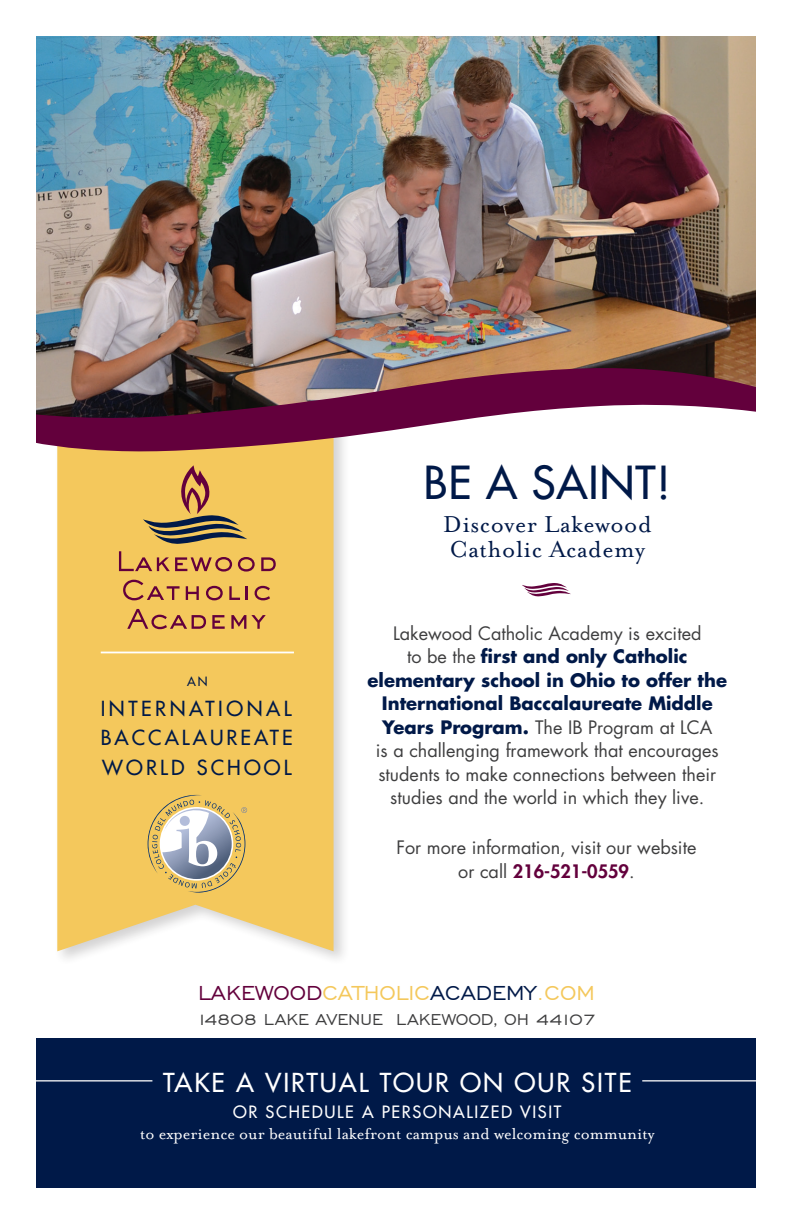
<style>
.page{position:relative;width:792px;height:1224px;background:#fff}
.page>*{position:absolute;margin:0;border:0;box-sizing:border-box;transform-origin:0 0}
.t1{font:44.4px "Futura";letter-spacing:.02em;color:#001948}
.t2{font:26.4px/24.4px "Mrs Eaves Roman";letter-spacing:.02em;color:#001948}
.t3{font:25.6px "Engravers Gothic BT";color:#f4c85c}
.t4{font:25.4px "Futura";letter-spacing:.075em;color:#fff}
.t5{font:20.2px/29.8px "Futura";letter-spacing:.155em;color:#001948;text-align:justify}
.t6{font:20px "Engravers Gothic BT";color:#3e3e3f}
.t7{font:18px/23.4px "Futura";color:#3e3e3f;text-align:center}
.t8{font:18px "Mrs Eaves Roman";color:#fff}
.t9{font:16.6px "Futura";letter-spacing:.1em;color:#fff}
.t10{font:12.4px "Futura";color:#001948}
.s1{font-weight:700;color:#001948}
.s2{font-weight:800;color:#63003c}
.s3{color:#63003c}
.s4{color:#001948}
</style>
<div class="page">
<div style="left:53px;top:393px;width:297px;height:574px;background:#231f20;opacity:.2"></div>
<svg style="left:57px;top:461px;width:277px;height:490px;background:#f3ca65"></svg>
<img style="left:36px;top:36px;width:720px;height:323px">
<hr style="left:101px;top:652px;width:193px;height:1px;background:#fff">
<svg style="left:119px;top:551px;width:113px;height:21px;background:#d29954"></svg>
<svg style="left:238px;top:557px;width:17px;height:15px"></svg>
<svg style="left:261px;top:557px;width:15px;height:14px"></svg>
<svg style="left:123px;top:580px;width:57px;height:20px"></svg>
<svg style="left:186px;top:586px;width:13px;height:14px"></svg>
<svg style="left:206px;top:586px;width:17px;height:14px"></svg>
<svg style="left:229px;top:586px;width:11px;height:14px"></svg>
<svg style="left:246px;top:586px;width:2px;height:14px"></svg>
<svg style="left:255px;top:586px;width:15px;height:14px"></svg>
<svg style="left:127px;top:609px;width:79px;height:20px;background:#d09754"></svg>
<svg style="left:212px;top:615px;width:13px;height:14px"></svg>
<svg style="left:231px;top:615px;width:35px;height:14px"></svg>
<svg style="left:143px;top:465px;width:104px;height:80px;background:#c6a156"></svg>
<svg style="left:148px;top:795px;width:99px;height:98px"></svg>
<div style="left:36px;top:1038px;width:720px;height:150px;background:#001948"></div>
<svg style="left:36px;top:359px;width:720px;height:102px"></svg>
<hr style="left:642px;top:1080px;width:114px;height:1px;background:#fff">
<hr style="left:36px;top:1080px;width:116px;height:1px;background:#fff">
<svg style="left:522px;top:583px;width:49px;height:14px"></svg>
<p class="t10" style="left:187px;top:673px;width:22px">AN</p>
<p class="t5" style="left:101px;top:693px;width:193px">INTERNATIONAL BACCALAUREATE WORLD SCHOOL</p>
<p class="t1" style="left:424px;top:453px;width:248px">BE A SAINT!</p>
<p class="t2" style="left:443px;top:513px;width:210px">Discover Lakewood<br>Catholic Academy</p>
<p class="t7" style="left:368px;top:621px;width:361px">Lakewood Catholic Academy is excited<br>to be the <span class="s1">first and only Catholic elementary school in Ohio to offer the International Baccalaureate Middle Years Program.</span> The IB Program at LCA<br>is a challenging framework that encourages students to make connections between their studies and the world in which they live.</p>
<p class="t7" style="left:396px;top:836px;width:301px">For more information, visit our website or call <span class="s2">216-521-0559</span>.</p>
<p class="t3" style="left:198px;top:978px;width:398px"><span class="s3">LAKEWOOD</span>CATHOLIC<span class="s4">ACADEMY</span>.COM</p>
<p class="t6" style="left:196px;top:1008px;width:402px">14808 LAKE AVENUE LAKEWOOD, OH 44107</p>
<p class="t4" style="left:163px;top:1066px;width:470px">TAKE A VIRTUAL TOUR ON OUR SITE</p>
<p class="t9" style="left:233px;top:1101px;width:330px">OR SCHEDULE A PERSONALIZED VISIT</p>
<p class="t8" style="left:140px;top:1124px;width:516px">to experience our beautiful lakefront campus and welcoming community</p>
</div>
